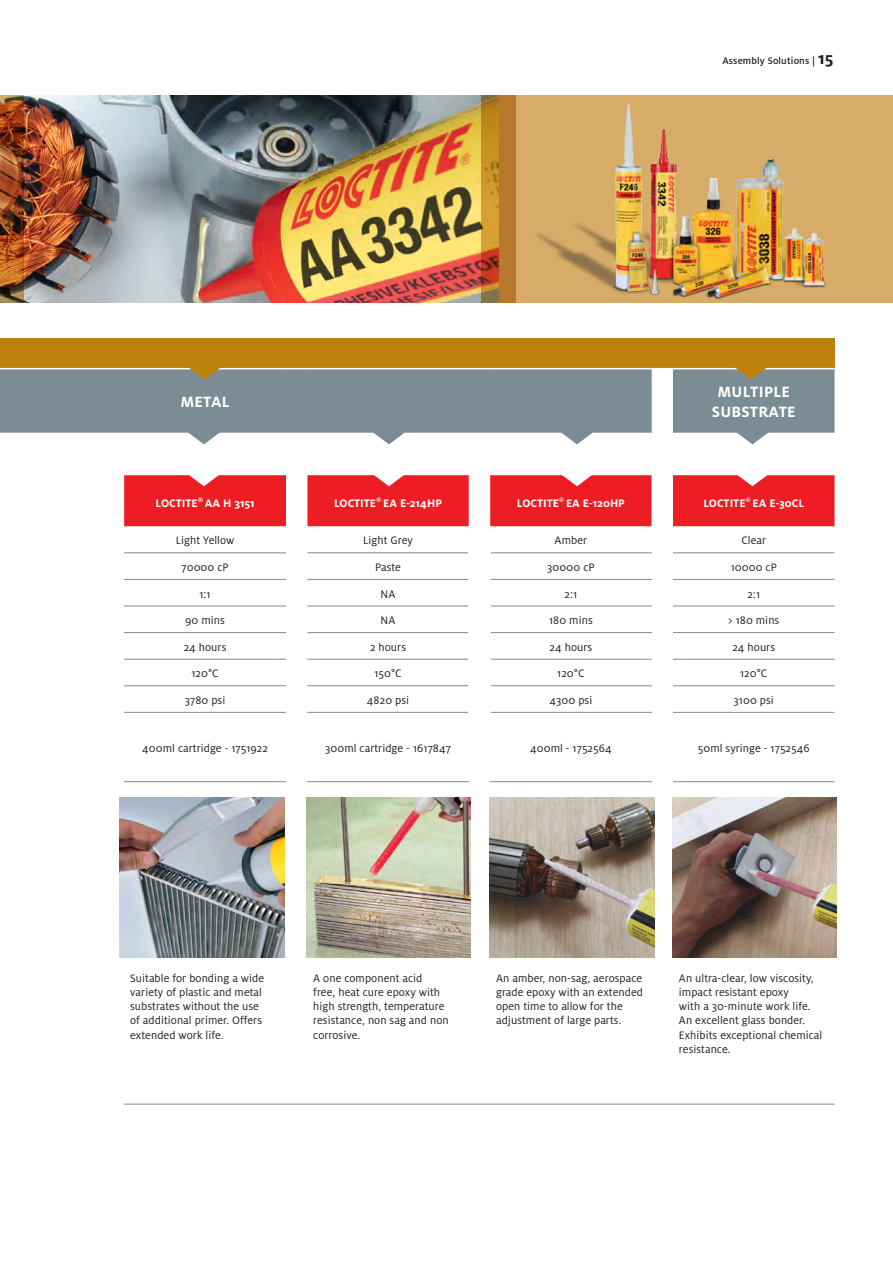
<style>
.page{position:relative;width:893px;height:1263px;background:#fff}
.page>*{position:absolute;margin:0;border:0;box-sizing:border-box;transform-origin:0 0}
.t1{font:700 16.5px/19.8px "Henkel Milo";letter-spacing:.015em;color:#fff;text-align:center}
.t2{font:12px/14.2px "Henkel Milo";letter-spacing:.005em;color:#231f20}
.t3{font:700 12px "Henkel Milo";color:#fff}
.t4{font:500 10.5px "Henkel Milo";letter-spacing:.015em;color:#231f20}
.s1{font-weight:700;font-size:18px}
</style>
<div class="page">
<img style="left:23px;top:96px;width:458px;height:207px">
<img style="left:0;top:96px;width:23px;height:207px">
<svg style="left:481px;top:96px;width:25px;height:207px;background:#bc7e29"></svg>
<div style="left:0;top:338px;width:834px;height:31px;background:#be810c"></div>
<div style="left:0;top:369px;width:834px;height:64px;background:#7b8c95"></div>
<svg style="left:490px;top:526px;width:183px;height:578px"></svg>
<svg style="left:286px;top:526px;width:204px;height:578px"></svg>
<hr style="left:124px;top:552px;width:162px;height:1px;background:#7b8c95">
<hr style="left:307px;top:552px;width:161px;height:1px;background:#7b8c95">
<hr style="left:491px;top:552px;width:161px;height:1px;background:#7b8c95">
<hr style="left:673px;top:552px;width:161px;height:1px;background:#7b8c95">
<hr style="left:124px;top:579px;width:162px;height:1px;background:#7b8c95">
<hr style="left:307px;top:579px;width:161px;height:1px;background:#7b8c95">
<hr style="left:491px;top:579px;width:161px;height:1px;background:#7b8c95">
<hr style="left:673px;top:579px;width:161px;height:1px;background:#7b8c95">
<hr style="left:124px;top:606px;width:162px;height:1px;background:#7b8c95">
<hr style="left:307px;top:606px;width:161px;height:1px;background:#7b8c95">
<hr style="left:491px;top:606px;width:161px;height:1px;background:#7b8c95">
<hr style="left:673px;top:606px;width:161px;height:1px;background:#7b8c95">
<hr style="left:124px;top:632px;width:162px;height:1px;background:#7b8c95">
<hr style="left:307px;top:632px;width:161px;height:1px;background:#7b8c95">
<hr style="left:491px;top:632px;width:161px;height:1px;background:#7b8c95">
<hr style="left:673px;top:632px;width:161px;height:1px;background:#7b8c95">
<hr style="left:124px;top:659px;width:162px;height:1px;background:#7b8c95">
<hr style="left:307px;top:659px;width:161px;height:1px;background:#7b8c95">
<hr style="left:491px;top:659px;width:161px;height:1px;background:#7b8c95">
<hr style="left:673px;top:659px;width:161px;height:1px;background:#7b8c95">
<hr style="left:124px;top:685px;width:162px;height:1px;background:#7b8c95">
<hr style="left:307px;top:685px;width:161px;height:1px;background:#7b8c95">
<hr style="left:491px;top:685px;width:161px;height:1px;background:#7b8c95">
<hr style="left:673px;top:685px;width:161px;height:1px;background:#7b8c95">
<hr style="left:124px;top:712px;width:162px;height:1px;background:#7b8c95">
<hr style="left:307px;top:712px;width:161px;height:1px;background:#7b8c95">
<hr style="left:491px;top:712px;width:161px;height:1px;background:#7b8c95">
<hr style="left:673px;top:712px;width:161px;height:1px;background:#7b8c95">
<hr style="left:124px;top:781px;width:162px;height:1px;background:#7b8c95">
<hr style="left:307px;top:781px;width:163px;height:1px;background:#7b8c95">
<hr style="left:489px;top:781px;width:163px;height:1px;background:#7b8c95">
<hr style="left:673px;top:781px;width:161px;height:1px;background:#7b8c95">
<hr style="left:468px;top:526px;width:2px;height:27px;background:#fff">
<hr style="left:489px;top:526px;width:2px;height:27px;background:#fff">
<hr style="left:468px;top:553px;width:2px;height:26px;background:#fff">
<hr style="left:489px;top:553px;width:2px;height:26px;background:#fff">
<hr style="left:468px;top:579px;width:2px;height:27px;background:#fff">
<hr style="left:489px;top:579px;width:2px;height:27px;background:#fff">
<hr style="left:468px;top:606px;width:2px;height:27px;background:#fff">
<hr style="left:489px;top:606px;width:2px;height:27px;background:#fff">
<hr style="left:468px;top:633px;width:2px;height:26px;background:#fff">
<hr style="left:489px;top:633px;width:2px;height:26px;background:#fff">
<hr style="left:468px;top:659px;width:2px;height:27px;background:#fff">
<hr style="left:489px;top:659px;width:2px;height:27px;background:#fff">
<hr style="left:468px;top:686px;width:2px;height:26px;background:#fff">
<hr style="left:489px;top:686px;width:2px;height:26px;background:#fff">
<hr style="left:468px;top:712px;width:2px;height:69px;background:#fff">
<hr style="left:489px;top:712px;width:2px;height:69px;background:#fff">
<hr style="left:0;top:368px;width:124px;height:1px;background:#fff">
<hr style="left:124px;top:368px;width:162px;height:1px;background:#fff">
<svg style="left:286px;top:368px;width:21px;height:1px"></svg>
<hr style="left:673px;top:368px;width:161px;height:1px;background:#fff">
<hr style="left:307px;top:368px;width:162px;height:1px;background:#fff">
<svg style="left:469px;top:368px;width:21px;height:1px"></svg>
<hr style="left:490px;top:368px;width:162px;height:1px;background:#fff">
<svg style="left:652px;top:368px;width:21px;height:1px"></svg>
<hr style="left:124px;top:1104px;width:162px;height:1px;background:#7b8c95">
<svg style="left:286px;top:1104px;width:21px;height:1px"></svg>
<hr style="left:307px;top:1104px;width:162px;height:1px;background:#7b8c95">
<svg style="left:469px;top:1104px;width:21px;height:1px"></svg>
<hr style="left:490px;top:1104px;width:162px;height:1px;background:#7b8c95">
<svg style="left:652px;top:1104px;width:21px;height:1px"></svg>
<hr style="left:673px;top:1104px;width:161px;height:1px;background:#7b8c95">
<svg style="left:734px;top:367px;width:34px;height:12px"></svg>
<svg style="left:187px;top:367px;width:35px;height:12px"></svg>
<svg style="left:560px;top:432px;width:34px;height:12px"></svg>
<svg style="left:735px;top:432px;width:34px;height:12px"></svg>
<svg style="left:187px;top:432px;width:34px;height:12px"></svg>
<svg style="left:372px;top:432px;width:34px;height:12px"></svg>
<svg style="left:124px;top:475px;width:710px;height:51px;background:#ef363b"></svg>
<img style="left:120px;top:797px;width:164px;height:161px">
<img style="left:306px;top:797px;width:164px;height:161px">
<img style="left:490px;top:797px;width:164px;height:161px">
<img style="left:672px;top:797px;width:165px;height:161px">
<img style="left:506px;top:96px;width:371px;height:207px">
<p class="t4" style="left:722px;top:55px;width:113px">Assembly Solutions | <span class="s1">15</span></p>
<h1 class="t1" style="left:180px;top:392px;width:51px">METAL</h1>
<h1 class="t1" style="left:712px;top:382px;width:85px">MULTIPLE<br>SUBSTRATE</h1>
<p class="t3" style="left:156px;top:496px;width:100px">LOCTITE<sup>®</sup> AA H 3151</p>
<p class="t3" style="left:334px;top:496px;width:109px">LOCTITE<sup>®</sup> EA E-214HP</p>
<p class="t3" style="left:517px;top:496px;width:110px">LOCTITE<sup>®</sup> EA E-120HP</p>
<p class="t3" style="left:703px;top:496px;width:102px">LOCTITE<sup>®</sup> EA E-30CL</p>
<p class="t2" style="left:176px;top:533px;width:60px">Light Yellow</p>
<p class="t2" style="left:363px;top:533px;width:51px">Light Grey</p>
<p class="t2" style="left:555px;top:533px;width:34px">Amber</p>
<p class="t2" style="left:741px;top:533px;width:26px">Clear</p>
<p class="t2" style="left:181px;top:560px;width:49px">70000 cP</p>
<p class="t2" style="left:375px;top:560px;width:27px">Paste</p>
<p class="t2" style="left:547px;top:560px;width:49px">30000 cP</p>
<p class="t2" style="left:731px;top:560px;width:48px">10000 cP</p>
<p class="t2" style="left:199px;top:587px;width:13px">1:1</p>
<p class="t2" style="left:381px;top:587px;width:16px">NA</p>
<p class="t2" style="left:565px;top:587px;width:14px">2:1</p>
<p class="t2" style="left:747px;top:587px;width:14px">2:1</p>
<p class="t2" style="left:185px;top:613px;width:41px">90 mins</p>
<p class="t2" style="left:381px;top:613px;width:16px">NA</p>
<p class="t2" style="left:549px;top:613px;width:45px">180 mins</p>
<p class="t2" style="left:728px;top:613px;width:53px">&gt; 180 mins</p>
<p class="t2" style="left:184px;top:640px;width:44px">24 hours</p>
<p class="t2" style="left:370px;top:640px;width:37px">2 hours</p>
<p class="t2" style="left:550px;top:640px;width:44px">24 hours</p>
<p class="t2" style="left:732px;top:640px;width:44px">24 hours</p>
<p class="t2" style="left:191px;top:666px;width:29px">120°C</p>
<p class="t2" style="left:374px;top:666px;width:29px">150°C</p>
<p class="t2" style="left:557px;top:666px;width:29px">120°C</p>
<p class="t2" style="left:740px;top:666px;width:29px">120°C</p>
<p class="t2" style="left:185px;top:693px;width:42px">3780 psi</p>
<p class="t2" style="left:367px;top:693px;width:44px">4820 psi</p>
<p class="t2" style="left:549px;top:693px;width:44px">4300 psi</p>
<p class="t2" style="left:734px;top:693px;width:42px">3100 psi</p>
<p class="t2" style="left:142px;top:741px;width:127px">400ml cartridge - 1751922</p>
<p class="t2" style="left:325px;top:741px;width:127px">300ml cartridge - 1617847</p>
<p class="t2" style="left:530px;top:741px;width:83px">400ml - 1752564</p>
<p class="t2" style="left:698px;top:741px;width:113px">50ml syringe - 1752546</p>
<p class="t2" style="left:130px;top:971px;width:136px">Suitable for bonding a wide variety of plastic and metal substrates without the use of additional primer. Offers extended work life.</p>
<p class="t2" style="left:313px;top:971px;width:137px">A one component acid<br>free, heat cure epoxy with high strength, temperature resistance, non sag and non corrosive.</p>
<p class="t2" style="left:496px;top:971px;width:148px">An amber, non-sag, aerospace grade epoxy with an extended open time to allow for the adjustment of large parts.</p>
<p class="t2" style="left:679px;top:971px;width:145px">An ultra-clear, low viscosity, impact resistant epoxy<br>with a 30-minute work life.<br>An excellent glass bonder.<br>Exhibits exceptional chemical resistance.</p>
</div>
